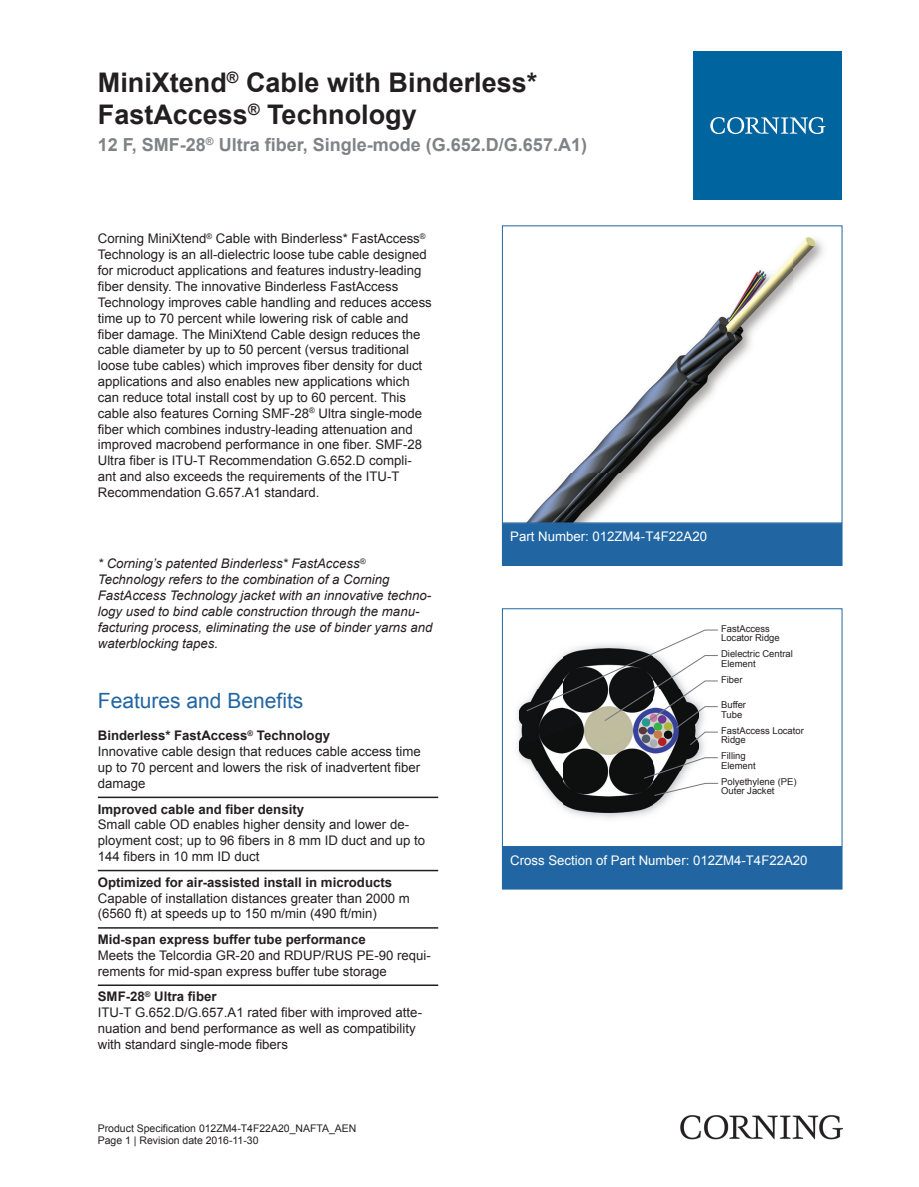
<style>
.page{position:relative;width:919px;height:1187px;background:#fff}
.page>*{position:absolute;margin:0;border:0;box-sizing:border-box;transform-origin:0 0}
.t1{font:700 27px/32.4px "Arial";color:#231f20}
.t2{font:21px "Arial";color:#2166a2}
.t3{font:700 18px "Arial";color:#808285}
.t4{font:13.2px/15.9px "Arial";color:#231f20}
.t5{font:italic 13.2px/15.9px "Arial";color:#231f20}
.t6{font:700 13.2px "Arial";color:#231f20}
.t7{font:13.2px "Arial";color:#fff}
.t8{font:10.5px/12.6px "Arial";color:#231f20}
.t9{font:9.45px/9.4px "Arial";color:#231f20}
.s1{font-weight:700}
</style>
<div class="page">
<img style="left:527px;top:237px;width:296px;height:284px">
<div style="left:502px;top:523px;width:340px;height:42px;background:#2166a2"></div>
<div style="left:502px;top:523px;width:340px;height:43px;border:1px solid #2166a2"></div>
<img style="left:517px;top:707px;width:135px;height:112px">
<img style="left:519px;top:701px;width:152px;height:111px">
<svg style="left:525px;top:629px;width:193px;height:167px"></svg>
<div style="left:502px;top:608px;width:340px;height:238px;border:1px solid #2166a2"></div>
<div style="left:502px;top:847px;width:340px;height:42px;background:#2166a2"></div>
<div style="left:502px;top:846px;width:340px;height:43px;border:1px solid #2166a2"></div>
<hr style="left:98px;top:796px;width:340px;height:2px;background:#231f20">
<hr style="left:98px;top:869px;width:340px;height:2px;background:#231f20">
<hr style="left:98px;top:927px;width:340px;height:1px;background:#231f20">
<hr style="left:98px;top:984px;width:340px;height:1px;background:#231f20">
<div style="left:693px;top:51px;width:149px;height:149px;background:#00649e"></div>
<svg style="left:710px;top:117px;width:115px;height:17px"></svg>
<img style="left:680px;top:1115px;width:162px;height:24px">
<h1 class="t1" style="left:98px;top:66px;width:441px">MiniXtend<sup>®</sup> Cable with Binderless*<br>FastAccess<sup>®</sup> Technology</h1>
<h3 class="t3" style="left:98px;top:132px;width:490px">12 F, SMF-28<sup>®</sup> Ultra fiber, Single-mode (G.652.D/G.657.A1)</h3>
<p class="t4" style="left:98px;top:231px;width:335px">Corning MiniXtend<sup>®</sup> Cable with Binderless* FastAccess<sup>® </sup>Technology is an all -dielectric loose tube cable designed for microduct applications and features industry -leading fiber density. The innovative Binderless FastAccess Technology improves cable handling and reduces access time up to 70 percent while lowering risk of cable and fiber damage. The MiniXtend Cable design reduces the cable diameter by up to 50 percent (versus traditional loose tube cables) which improves fiber density for duct applications and also enables new applications which can reduce total install cost by up to 60 percent. This cable also features Corning SMF -28<sup>®</sup> Ultra single -mode fiber which combines industry -leading attenuation and improved macrobend performance in one fiber. SMF -28<br>Ultra fiber is ITU -T Recommendation G.652.D compli&shy;ant and also exceeds the requirements of the ITU -T Recommendation G.657.A1 standard.</p>
<p class="t5" style="left:98px;top:556px;width:336px">* Corning’s patented Binderless* FastAccess<sup>® </sup>Technology refers to the combination of a Corning FastAccess Technology jacket with an innovative techno&shy;logy used to bind cable construction through the manu&shy;facturing process, eliminating the use of binder yarns and waterblocking tapes.</p>
<h2 class="t2" style="left:98px;top:686px;width:207px">Features and Benefits</h2>
<p class="t4" style="left:98px;top:727px;width:324px"><span class="s1">Binderless* FastAccess</span><sup>®</sup> <span class="s1">Technology<br></span>Innovative cable design that reduces cable access time up to 70 percent and lowers the risk of inadvertent fiber damage</p>
<p class="t6" style="left:98px;top:799px;width:208px">Improved cable and fiber density</p>
<p class="t4" style="left:98px;top:816px;width:329px">Small cable OD enables higher density and lower de&shy;ployment cost; up to 96 fibers in 8 mm ID duct and up to<br>144 fibers in 10 mm ID duct</p>
<p class="t6" style="left:98px;top:872px;width:296px">Optimized for air-assisted install in microducts</p>
<p class="t4" style="left:98px;top:889px;width:313px">Capable of installation distances greater than 2000 m (6560 ft) at speeds up to 150 m/min (490 ft/min)</p>
<p class="t6" style="left:98px;top:930px;width:269px">Mid-span express buffer tube performance</p>
<p class="t4" style="left:98px;top:947px;width:334px">Meets the Telcordia GR-20 and RDUP/RUS PE-90 requi&shy;rements for mid-span express buffer tube storage</p>
<p class="t4" style="left:98px;top:988px;width:326px"><span class="s1">SMF-28</span><sup>®</sup> <span class="s1">Ultra fiber<br></span>ITU-T G.652.D/G.657.A1 rated fiber with improved atte&shy;nuation and bend performance as well as compatibility with standard single-mode fibers</p>
<p class="t8" style="left:98px;top:1121px;width:260px">Product Specification 012ZM4-T4F22A20_NAFTA_AEN<br>Page 1 | Revision date 2016-11-30</p>
<p class="t7" style="left:510px;top:527px;width:198px">Part Number: 012ZM4-T4F22A20</p>
<p class="t9" style="left:721px;top:623px;width:60px">FastAccess<br>Locator Ridge</p>
<p class="t9" style="left:721px;top:649px;width:73px">Dielectric Central<br>Element</p>
<p class="t9" style="left:721px;top:674px;width:23px">Fiber</p>
<p class="t9" style="left:721px;top:700px;width:26px">Buffer<br>Tube</p>
<p class="t9" style="left:721px;top:725px;width:84px">FastAccess Locator<br>Ridge</p>
<p class="t9" style="left:721px;top:751px;width:36px">Filling<br>Element</p>
<p class="t9" style="left:721px;top:776px;width:77px">Polyethylene (PE)<br>Outer Jacket</p>
<p class="t7" style="left:510px;top:850px;width:299px">Cross Section of Part Number: 012ZM4-T4F22A20</p>
</div>
